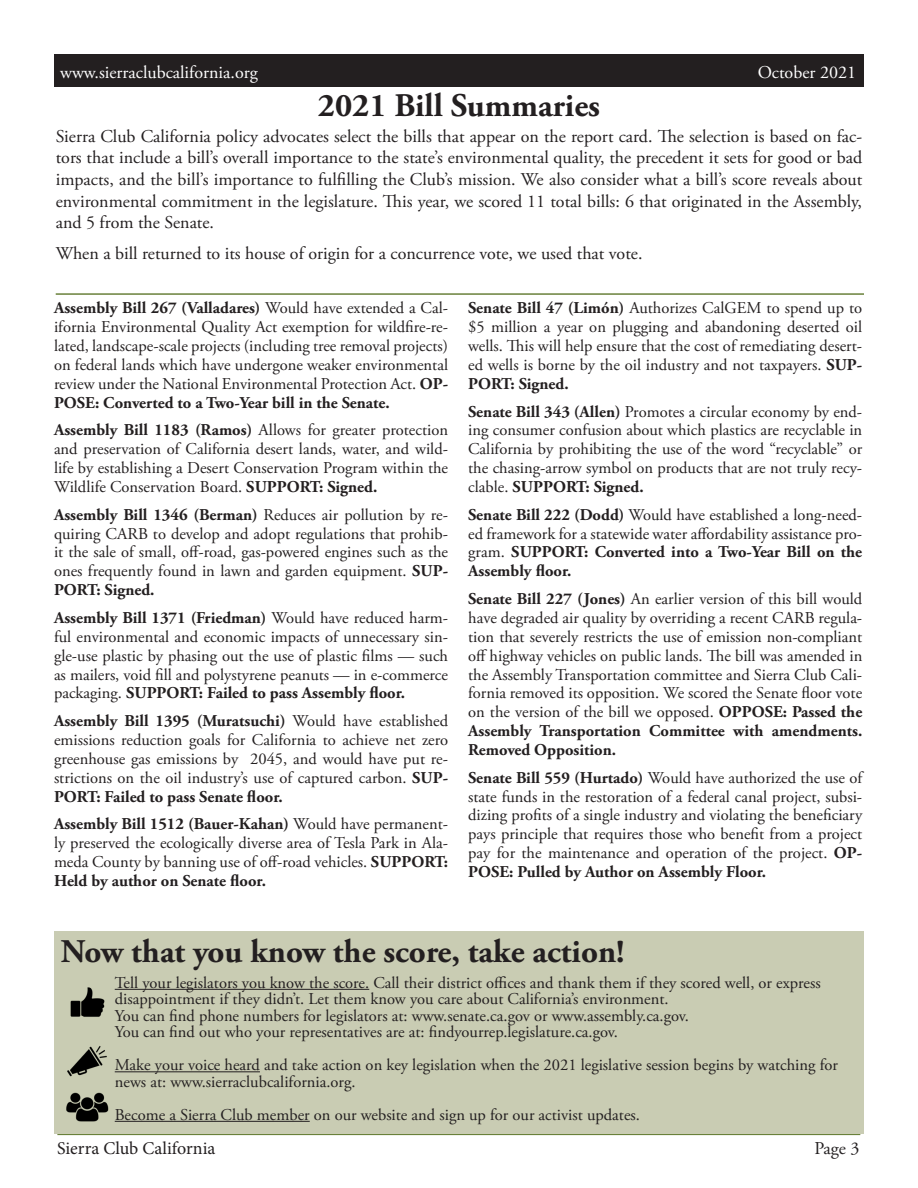
<style>
.page{position:relative;width:918px;height:1188px;background:#fff}
.page>*{position:absolute;margin:0;border:0;box-sizing:border-box;transform-origin:0 0}
.t1{font:700 33px "Adobe Garamond Pro";color:#231f20}
.t2{font:18px/21.6px "Adobe Garamond Pro";color:#231f20;text-align:justify}
.t3{font:18px "Adobe Garamond Pro";color:#fff}
.t4{font:18px "Minion Pro";color:#231f20}
.Scorecard{font:16.5px/18.9px "Adobe Garamond Pro";color:#231f20;text-align:justify}
.s1{font-weight:700}
</style>
<div class="page">
<hr style="left:57px;top:1134px;width:803px;height:1px;background:#69813a">
<div style="left:54px;top:54px;width:810px;height:32px;background:#231f20"></div>
<div style="left:54px;top:932px;width:810px;height:202px;background:#c9ccb3"></div>
<hr style="left:115px;top:989px;width:254px;height:1px;background:#231f20">
<hr style="left:115px;top:1071px;width:145px;height:1px;background:#231f20">
<hr style="left:115px;top:1121px;width:195px;height:1px;background:#231f20">
<img style="left:67px;top:1046px;width:40px;height:31px">
<img style="left:70px;top:987px;width:35px;height:30px">
<img style="left:66px;top:1092px;width:43px;height:30px">
<hr style="left:56px;top:293px;width:808px;height:2px;background:#69813a">
<p class="t3" style="left:60px;top:61px;width:199px">www.sierraclubcalifornia.org</p>
<p class="t3" style="left:758px;top:61px;width:100px">October 2021</p>
<p class="t1" style="left:318px;top:86px;width:284px">2021 Bill Summaries</p>
<p class="t2" style="left:56px;top:126px;width:808px">Sierra Club California policy advocates select the bills that appear on the report card. The selection is based on fac&shy;tors that include a bill’s overall importance to the state’s environmental quality, the precedent it sets for good or bad impacts, and the bill’s importance to fulfilling the Club’s mission. We also consider what a bill’s score reveals about environmental commitment in the legislature. This year, we scored 11 total bills: 6 that originated in the Assembly, and 5 from the Senate.</p>
<p class="t2" style="left:56px;top:244px;width:588px">When a bill returned to its house of origin for a concurrence vote, we used that vote.</p>
<p class="Scorecard" style="left:54px;top:299px;width:396px"><span class="s1">Assembly Bill 267 (Valladares)</span> Would have extended a Cal&shy;ifornia Environmental Quality Act exemption for wildfire-re&shy;lated, landscape-scale projects (including tree removal projects) on federal lands which have undergone weaker environmental review under the National Environmental Protection Act. <span class="s1">OP-POSE: Converted to a Two-Year bill in the Senate.</span></p>
<p class="Scorecard" style="left:54px;top:421px;width:396px"><span class="s1">Assembly Bill 1183 (Ramos)</span> Allows for greater protection and preservation of California desert lands, water, and wild&shy;life by establishing a Desert Conservation Program within the Wildlife Conservation Board. <span class="s1">SUPPORT: Signed.</span></p>
<p class="Scorecard" style="left:54px;top:506px;width:396px"><span class="s1">Assembly Bill 1346 (Berman)</span> Reduces air pollution by re&shy;quiring CARB to develop and adopt regulations that prohib&shy;it the sale of small, off-road, gas-powered engines such as the ones frequently found in lawn and garden equipment. <span class="s1">SUP-PORT: Signed.</span></p>
<p class="Scorecard" style="left:54px;top:609px;width:396px"><span class="s1">Assembly Bill 1371 (Friedman)</span> Would have reduced harm&shy;ful environmental and economic impacts of unnecessary sin&shy;gle-use plastic by phasing out the use of plastic films — such as mailers, void fill and polystyrene peanuts — in e-commerce packaging. <span class="s1">SUPPORT: Failed to pass Assembly floor.</span></p>
<p class="Scorecard" style="left:54px;top:712px;width:396px"><span class="s1">Assembly Bill 1395 (Muratsuchi)</span> Would have established emissions reduction goals for California to achieve net zero greenhouse gas emissions by 2045, and would have put re&shy;strictions on the oil industry’s use of captured carbon. <span class="s1">SUP-PORT: Failed to pass Senate floor.</span></p>
<p class="Scorecard" style="left:54px;top:815px;width:396px"><span class="s1">Assembly Bill 1512 (Bauer-Kahan)</span> Would have permanent&shy;ly preserved the ecologically diverse area of Tesla Park in Ala&shy;meda County by banning use of off-road vehicles. <span class="s1">SUPPORT:<br>Held by author on Senate floor.</span></p>
<p class="Scorecard" style="left:468px;top:299px;width:396px"><span class="s1">Senate Bill 47 (Limón)</span> Authorizes CalGEM to spend up to $5 million a year on plugging and abandoning deserted oil wells. This will help ensure that the cost of remediating desert&shy;ed wells is borne by the oil industry and not taxpayers. <span class="s1">SUP-PORT: Signed.</span></p>
<p class="Scorecard" style="left:468px;top:402px;width:396px"><span class="s1">Senate Bill 343 (Allen)</span> Promotes a circular economy by end&shy;ing consumer confusion about which plastics are recyclable in California by prohibiting the use of the word “recyclable” or the chasing-arrow symbol on products that are not truly recy&shy;clable. <span class="s1">SUPPORT: Signed.</span></p>
<p class="Scorecard" style="left:468px;top:506px;width:396px"><span class="s1">Senate Bill 222 (Dodd)</span> Would have established a long-need&shy;ed framework for a statewide water affordability assistance pro&shy;gram. <span class="s1">SUPPORT: Converted into a Two-Year Bill on the Assembly floor.</span></p>
<p class="Scorecard" style="left:468px;top:590px;width:396px"><span class="s1">Senate Bill 227 (Jones)</span> An earlier version of this bill would have degraded air quality by overriding a recent CARB regula&shy;tion that severely restricts the use of emission non-compliant off highway vehicles on public lands. The bill was amended in the Assembly Transportation committee and Sierra Club Cali&shy;fornia removed its opposition. We scored the Senate floor vote on the version of the bill we opposed. <span class="s1">OPPOSE: Passed the Assembly Transportation Committee with amendments.<br>Removed Opposition.</span></p>
<p class="Scorecard" style="left:468px;top:769px;width:396px"><span class="s1">Senate Bill 559 (Hurtado)</span> Would have authorized the use of state funds in the restoration of a federal canal project, subsi&shy;dizing profits of a single industry and violating the beneficiary pays principle that requires those who benefit from a project pay for the maintenance and operation of the project. <span class="s1">OP-POSE: Pulled by Author on Assembly Floor.</span></p>
<p class="t1" style="left:61px;top:933px;width:565px">Now that you know the score, take action!</p>
<p class="Scorecard" style="left:115px;top:975px;width:708px;line-height:16.5px">Tell your legislators you know the score. Call their district offices and thank them if they scored well, or express disappointment if they didn’t. Let them know you care about California’s environment.</p>
<p class="Scorecard" style="left:115px;top:1007px;width:576px">You can find phone numbers for legislators at: www.senate.ca.gov or www.assembly.ca.gov.</p>
<p class="Scorecard" style="left:115px;top:1023px;width:505px">You can find out who your representatives are at: findyourrep.legislature.ca.gov.</p>
<p class="Scorecard" style="left:115px;top:1057px;width:725px;line-height:16.5px">Make your voice heard and take action on key legislation when the 2021 legislative session begins by watching for news at: www.sierraclubcalifornia.org.</p>
<p class="Scorecard" style="left:115px;top:1106px;width:527px">Become a Sierra Club member on our website and sign up for our activist updates.</p>
<p class="t4" style="left:57px;top:1136px;width:160px">Sierra Club California</p>
<p class="t2" style="left:814px;top:1138px;width:47px">Page 3</p>
</div>
